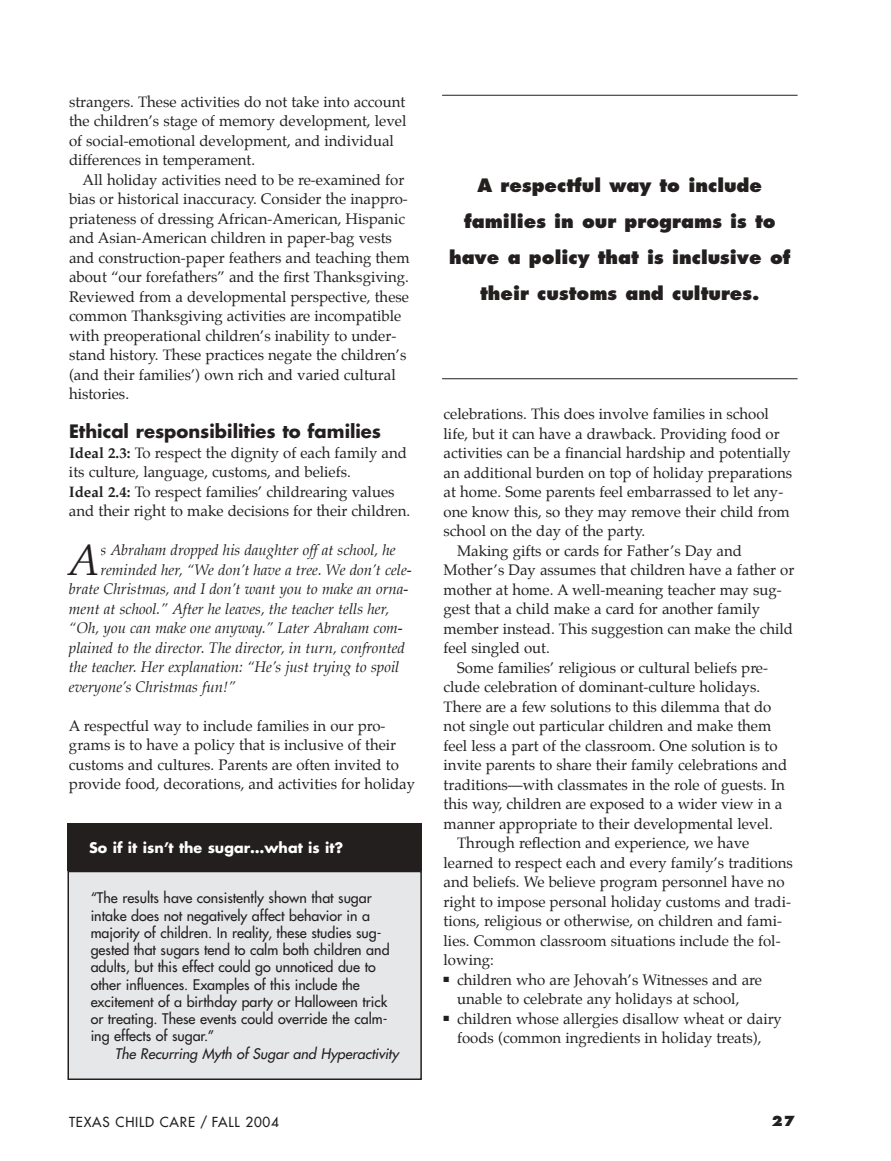
<style>
.page{position:relative;width:891px;height:1161px;background:#fff}
.page>*{position:absolute;margin:0;border:0;box-sizing:border-box;transform-origin:0 0}
.t1{font:italic 43.5px "Palatino";color:#231f1f}
.t2{font:800 18px/36px "Futura";color:#231f1f;text-align:center}
.t3{font:700 18px "Futura";color:#231f1f}
.t4{font:15px/19.5px "Palatino";color:#231f1f}
.t5{font:italic 15px "Palatino";color:#231f1f}
.t6{font:14.25px/17.2px "Futura";color:#231f1f}
.t7{font:italic 14.25px "Futura";color:#231f1f}
.t8{font:700 14.25px "Futura";color:#fff}
.t9{font:13.5px "Futura";letter-spacing:.06em;color:#231f1f}
.t10{font:800 13.5px "Futura";color:#231f1f}
.s1{font-style:inherit}
.s2{font-weight:700}
</style>
<div class="page">
<div style="left:68px;top:872px;width:353px;height:207px;background:#e6e7e8"></div>
<div style="left:68px;top:871px;width:354px;height:209px;border:2px solid #231f1f"></div>
<div style="left:68px;top:824px;width:354px;height:47px;background:#231f1f"></div>
<hr style="left:442px;top:95px;width:356px;height:1px;background:#231f1f">
<hr style="left:442px;top:378px;width:356px;height:1px;background:#231f1f">
<p class="t4" style="left:69px;top:93px;width:339px">strangers. These activities do not take into account the childrenís stage of memory development, level of social-emotional development, and individual differences in temperament.</p>
<p class="t4" style="left:69px;top:171px;width:342px;text-indent:14px">All holiday activities need to be re-examined for bias or historical inaccuracy. Consider the inappro&shy;priateness of dressing African-American, Hispanic and Asian-American children in paper-bag vests and construction-paper feathers and teaching them about ìour forefathersî and the <span class="s1">fi</span>rst Thanksgiving.<br>Reviewed from a developmental perspective, these common Thanksgiving activities are incompatible with preoperational childrenís inability to under&shy;stand history. These practices negate the childrenís (and their familiesí) own rich and varied cultural histories.</p>
<p class="t3" style="left:69px;top:424px;width:314px">Ethical responsibilities to families</p>
<p class="t4" style="left:69px;top:444px;width:343px"><span class="s2">Ideal 2.3:</span> To respect the dignity of each family and its culture, language, customs, and beliefs.<br><span class="s2">Ideal 2.4:</span> To respect familiesí childrearing values and their right to make decisions for their children.</p>
<p class="t5" style="left:100px;top:543px;width:297px">s Abraham dropped his daughter off at school, he</p>
<p class="t5" style="left:100px;top:563px;width:313px">reminded her, ìWe donít have a tree. We donít cele-</p>
<p class="t5" style="left:69px;top:582px;width:341px">brate Christmas, and I donít want you to make an orna-</p>
<p class="t5" style="left:69px;top:602px;width:322px">ment at school.î After he leaves, the teacher tells her,</p>
<p class="t5" style="left:69px;top:621px;width:335px">ìOh, you can make one anyway.î Later Abraham com-</p>
<p class="t5" style="left:69px;top:641px;width:338px">plained to the director. The director, in turn, confronted</p>
<p class="t5" style="left:69px;top:660px;width:332px">the teacher. Her explanation: ìHeís just trying to spoil</p>
<p class="t5" style="left:69px;top:680px;width:168px">everyoneís Christmas fun!î</p>
<p class="t4" style="left:69px;top:717px;width:348px">A respectful way to include families in our pro&shy;grams is to have a policy that is inclusive of their customs and cultures. Parents are often invited to provide food, decorations, and activities for holiday</p>
<h1 class="t1" style="left:68px;top:539px;width:33px">A</h1>
<p class="t8" style="left:89px;top:841px;width:255px">So if it isn’t the sugar…what is it?</p>
<p class="t6" style="left:91px;top:890px;width:300px">“The results have consistently shown that sugar intake does not negatively affect behavior in a majority of children. In reality, these studies sug&shy;gested that sugars tend to calm both children and adults, but this effect could go unnoticed due to other influences. Examples of this include the excitement of a birthday party or Halloween trick or treating. These events could override the calm&shy;ing effects of sugar.”</p>
<p class="t7" style="left:115px;top:1046px;width:285px">The Recurring Myth of Sugar and Hyperactivity</p>
<p class="t2" style="left:449px;top:169px;width:343px">A respectful way to include families in our programs is to have a policy that is inclusive of their customs and cultures.</p>
<p class="t4" style="left:444px;top:405px;width:327px">celebrations. This does involve families in school</p>
<p class="t4" style="left:444px;top:425px;width:338px">life, but it can have a drawback. Providing food or</p>
<p class="t4" style="left:444px;top:444px;width:349px">activities can be a <span class="s1">fi</span>nancial hardship and potentially</p>
<p class="t4" style="left:444px;top:464px;width:350px">an additional burden on top of holiday preparations</p>
<p class="t4" style="left:444px;top:483px;width:341px">at home. Some parents feel embarrassed to let any-</p>
<p class="t4" style="left:444px;top:503px;width:348px">one know this, so they may remove their child from</p>
<p class="t4" style="left:444px;top:522px;width:203px">school on the day of the party.</p>
<p class="t4" style="left:457px;top:542px;width:286px">Making gifts or cards for Fatherís Day and</p>
<p class="t4" style="left:444px;top:561px;width:352px">Motherís Day assumes that children have a father or</p>
<p class="t4" style="left:444px;top:581px;width:340px">mother at home. A well-meaning teacher may sug-</p>
<p class="t4" style="left:444px;top:600px;width:318px">gest that a child make a card for another family</p>
<p class="t4" style="left:444px;top:620px;width:351px">member instead. This suggestion can make the child</p>
<p class="t4" style="left:444px;top:639px;width:108px">feel singled out.</p>
<p class="t4" style="left:457px;top:659px;width:313px">Some familiesí religious or cultural beliefs pre-</p>
<p class="t4" style="left:444px;top:678px;width:318px">clude celebration of dominant-culture holidays.</p>
<p class="t4" style="left:444px;top:698px;width:329px">There are a few solutions to this dilemma that do</p>
<p class="t4" style="left:444px;top:717px;width:329px">not single out particular children and make them</p>
<p class="t4" style="left:444px;top:737px;width:335px">feel less a part of the classroom. One solution is to</p>
<p class="t4" style="left:444px;top:756px;width:345px">invite parents to share their family celebrations and</p>
<p class="t4" style="left:444px;top:776px;width:343px">traditionsówith classmates in the role of guests. In</p>
<p class="t4" style="left:444px;top:795px;width:340px">this way, children are exposed to a wider view in a</p>
<p class="t4" style="left:444px;top:815px;width:331px">manner appropriate to their developmental level.</p>
<p class="t4" style="left:457px;top:834px;width:294px">Through re<span class="s1">fl</span>ection and experience, we have</p>
<p class="t4" style="left:444px;top:854px;width:351px">learned to respect each and every familyís traditions</p>
<p class="t4" style="left:444px;top:873px;width:342px">and beliefs. We believe program personnel have no</p>
<p class="t4" style="left:444px;top:893px;width:349px">right to impose personal holiday customs and tradi-</p>
<p class="t4" style="left:444px;top:912px;width:340px">tions, religious or otherwise, on children and fami-</p>
<p class="t4" style="left:444px;top:932px;width:339px">lies. Common classroom situations include the fol-</p>
<p class="t4" style="left:444px;top:951px;width:52px">lowing:</p>
<p class="t4" style="left:457px;top:971px;width:307px;text-indent:-14px">■ children who are Jehovahís Witnesses and are unable to celebrate any holidays at school,</p>
<p class="t4" style="left:444px;top:1010px;width:340px;text-align:center">■ children whose allergies disallow wheat or dairy foods (common ingredients in holiday treats),</p>
<p class="t9" style="left:69px;top:1115px;width:212px">TEXAS CHILD CARE / FALL 2004</p>
<p class="t10" style="left:771px;top:1115px;width:25px">27</p>
</div>
